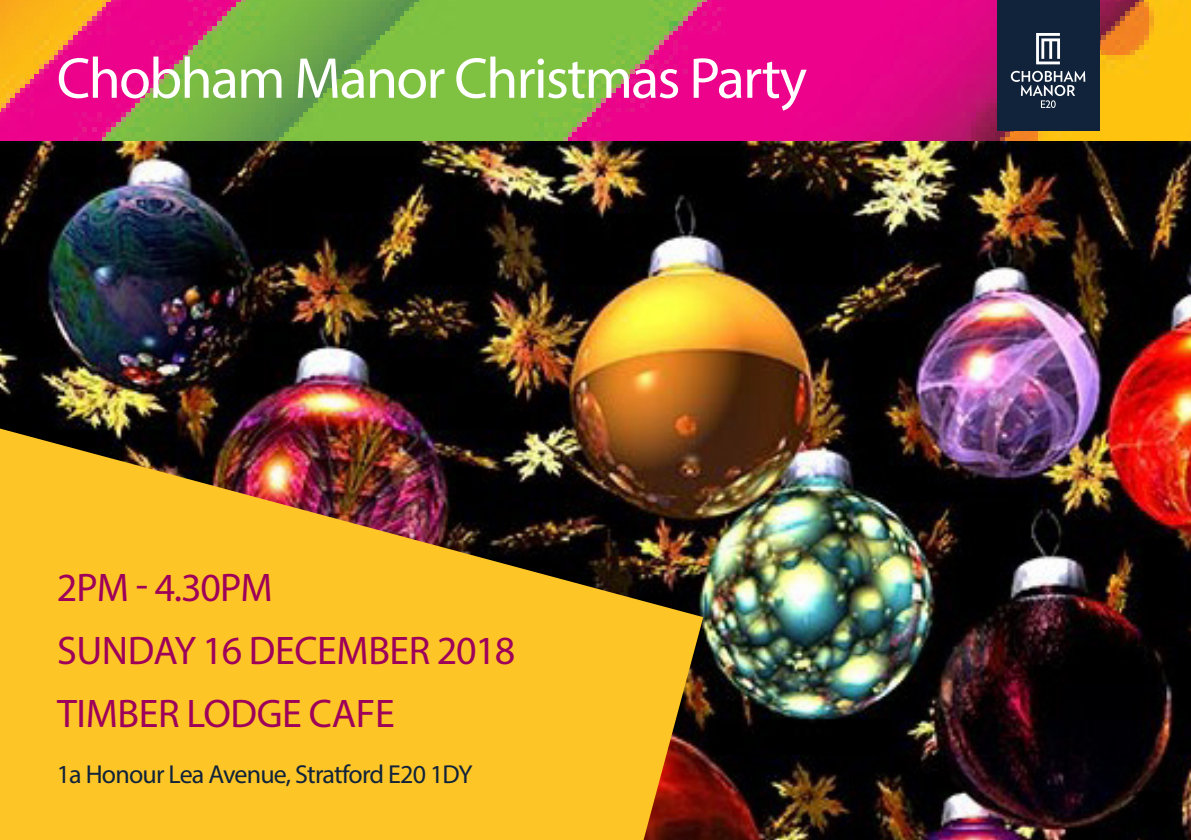
<style>
.page{position:relative;width:1191px;height:840px;background:#fff}
.page>*{position:absolute;margin:0;border:0;box-sizing:border-box;transform-origin:0 0}
.t1{font:58px "Myriad Pro";letter-spacing:-.03em;color:#fff}
.Headline__blue{font:40px "Myriad Pro";letter-spacing:-.01em;color:#9e0159}
.Subheader__white{font:26px "Myriad Pro";letter-spacing:-.03em;color:#10233a}
</style>
<div class="page">
<img style="left:0;top:0;width:1191px;height:142px">
<img style="left:0;top:142px;width:1191px;height:697px">
<img style="left:0;top:428px;width:703px;height:411px">
<div style="left:996px;top:0;width:103px;height:130px;background:#10233a"></div>
<svg style="left:1010px;top:33px;width:75px;height:75px"></svg>
<p class="t1" style="left:57px;top:42px;width:752px">Chobham Manor Christmas Party</p>
<p class="Headline__blue" style="left:57px;top:562px;width:217px">2PM - 4.30PM</p>
<p class="Headline__blue" style="left:57px;top:625px;width:460px">SUNDAY 16 DECEMBER 2018</p>
<p class="Headline__blue" style="left:57px;top:688px;width:339px">TIMBER LODGE CAFE</p>
<p class="Subheader__white" style="left:57px;top:758px;width:417px">1a Honour Lea Avenue, Stratford E20 1DY</p>
</div>
